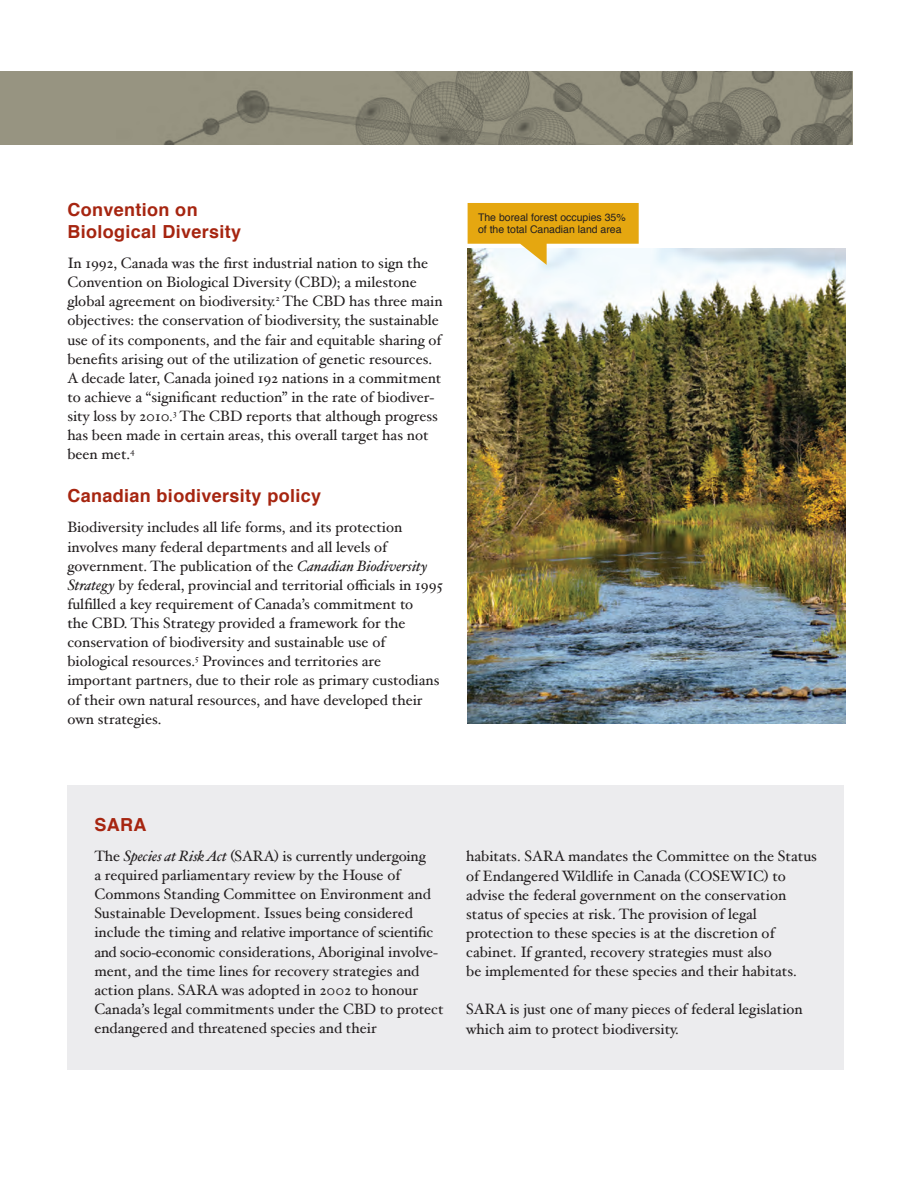
<style>
.page{position:relative;width:918px;height:1188px;background:#fff}
.page>*{position:absolute;margin:0;border:0;box-sizing:border-box;transform-origin:0 0}
.title_1{font:700 18px/21.6px "Helvetica";letter-spacing:.02em;color:#a62510}
.Main_text{font:15px/19.2px "Hoefler Text";color:#231f20}
.t1{font:10.5px/12px "Helvetica";color:#231f20}
.s1{font-style:italic}
</style>
<div class="page">
<svg style="left:0;top:71px;width:852px;height:73px;background:#8b8977"></svg>
<div style="left:67px;top:785px;width:777px;height:285px;background:#ececee"></div>
<img style="left:468px;top:249px;width:378px;height:475px">
<svg style="left:468px;top:203px;width:171px;height:62px"></svg>
<p class="title_1" style="left:67px;top:200px;width:175px">Convention on<br>Biological Diversity</p>
<p class="Main_text" style="left:67px;top:253px;width:377px">In 1992, Canada was the first industrial nation to sign the Convention on Biological Diversity (CBD); a milestone global agreement on biodiversity.<sup>2</sup> The CBD has three main objectives: the conservation of biodiversity, the sustainable use of its components, and the fair and equitable sharing of benefits arising out of the utilization of genetic resources.<br>A decade later, Canada joined 192 nations in a commitment to achieve a “significant reduction” in the rate of biodiver&shy;sity loss by 2010.<sup>3</sup> The CBD reports that although progress has been made in certain areas, this overall target has not been met.<sup>4</sup></p>
<p class="title_1" style="left:67px;top:486px;width:255px">Canadian biodiversity policy</p>
<p class="Main_text" style="left:67px;top:518px;width:377px">Biodiversity includes all life forms, and its protection involves many federal departments and all levels of government. The publication of the <span class="s1">Canadian Biodiversity Strategy</span> by federal, provincial and territorial officials in 1995 fulfilled a key requirement of Canada’s commitment to<br>the CBD. This Strategy provided a framework for the conservation of biodiversity and sustainable use of biological resources.<sup>5</sup> Provinces and territories are important partners, due to their role as primary custodians of their own natural resources, and have developed their own strategies.</p>
<p class="t1" style="left:478px;top:212px;width:149px">The boreal forest occupies 35% of the total Canadian land area</p>
<p class="title_1" style="left:94px;top:814px;width:54px">SARA</p>
<p class="Main_text" style="left:94px;top:846px;width:351px">The <span class="s1">Species at Risk Act</span> (SARA) is currently undergoing<br>a required parliamentary review by the House of Commons Standing Committee on Environment and Sustainable Development. Issues being considered include the timing and relative importance of scientific and socio-economic considerations, Aboriginal involve&shy;ment, and the time lines for recovery strategies and action plans. SARA was adopted in 2002 to honour Canada’s legal commitments under the CBD to protect endangered and threatened species and their</p>
<p class="Main_text" style="left:466px;top:847px;width:352px">habitats. SARA mandates the Committee on the Status of Endangered Wildlife in Canada (COSEWIC) to advise the federal government on the conservation status of species at risk. The provision of legal protection to these species is at the discretion of cabinet. If granted, recovery strategies must also<br>be implemented for these species and their habitats.</p>
<p class="Main_text" style="left:466px;top:1000px;width:338px">SARA is just one of many pieces of federal legislation which aim to protect biodiversity.</p>
</div>
